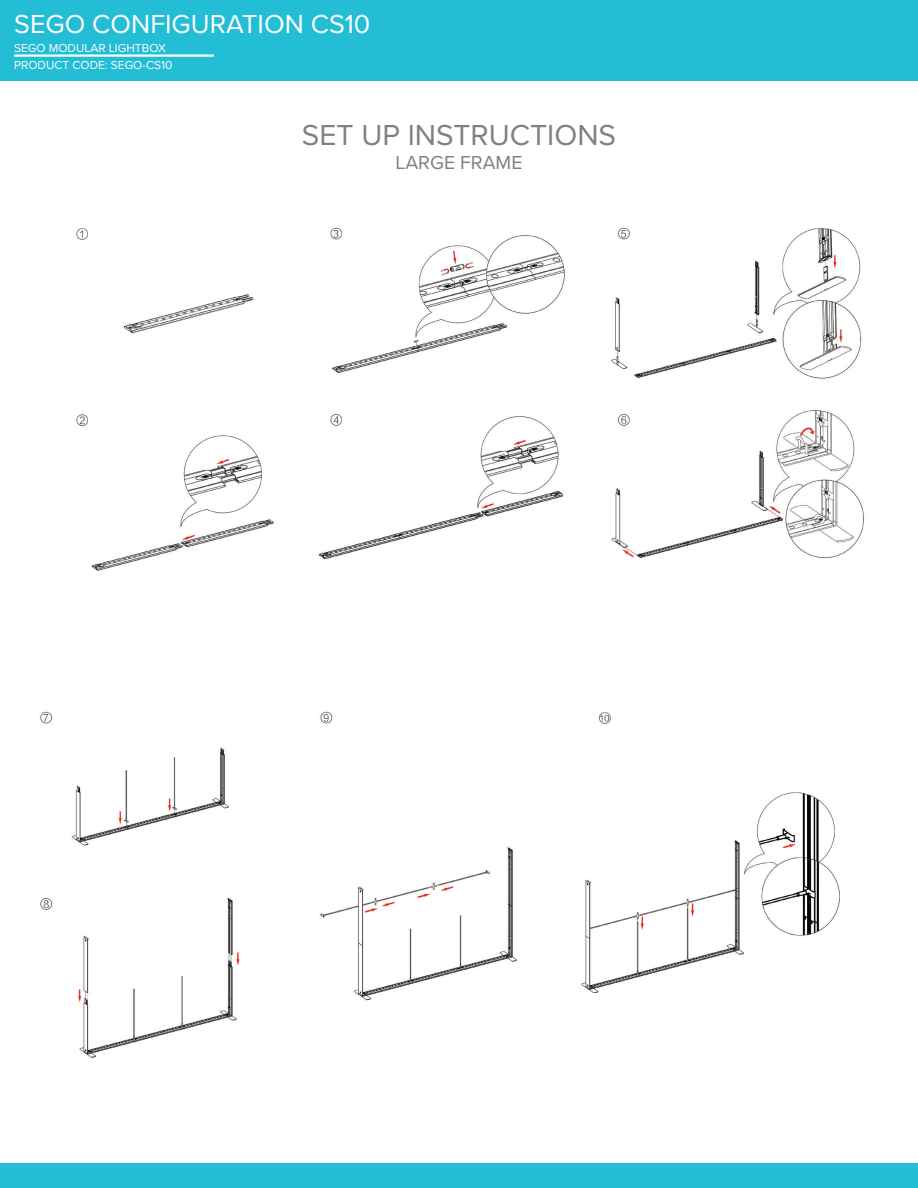
<style>
.page{position:relative;width:918px;height:1188px;background:#fff}
.page>*{position:absolute;margin:0;border:0;box-sizing:border-box;transform-origin:0 0}
.t1{font:30px "Proxima Nova";color:#808083}
.t2{font:27px "Proxima Nova";color:#fff}
.t3{font:19.5px "Proxima Nova";color:#808083}
.t4{font:12px "Proxima Nova";color:#fff}
</style>
<div class="page">
<img style="left:76px;top:228px;width:198px;height:343px">
<img style="left:318px;top:227px;width:546px;height:333px">
<img style="left:581px;top:712px;width:259px;height:281px">
<img style="left:40px;top:711px;width:477px;height:347px">
<div style="left:0;top:1164px;width:918px;height:24px;background:#23bdd6"></div>
<div style="left:0;top:0;width:918px;height:81px;background:#23bdd6"></div>
<hr style="left:14px;top:54px;width:200px;height:3px;background:#fff">
<h2 class="t2" style="left:14px;top:14px;width:358px">SEGO CONFIGURATION CS10</h2>
<p class="t4" style="left:14px;top:43px;width:153px">SEGO MODULAR LIGHTBOX</p>
<p class="t4" style="left:14px;top:60px;width:160px">PRODUCT CODE: SEGO-CS10</p>
<h1 class="t1" style="left:302px;top:124px;width:316px">SET UP INSTRUCTIONS</h1>
<h3 class="t3" style="left:396px;top:155px;width:128px">LARGE FRAME</h3>
</div>
